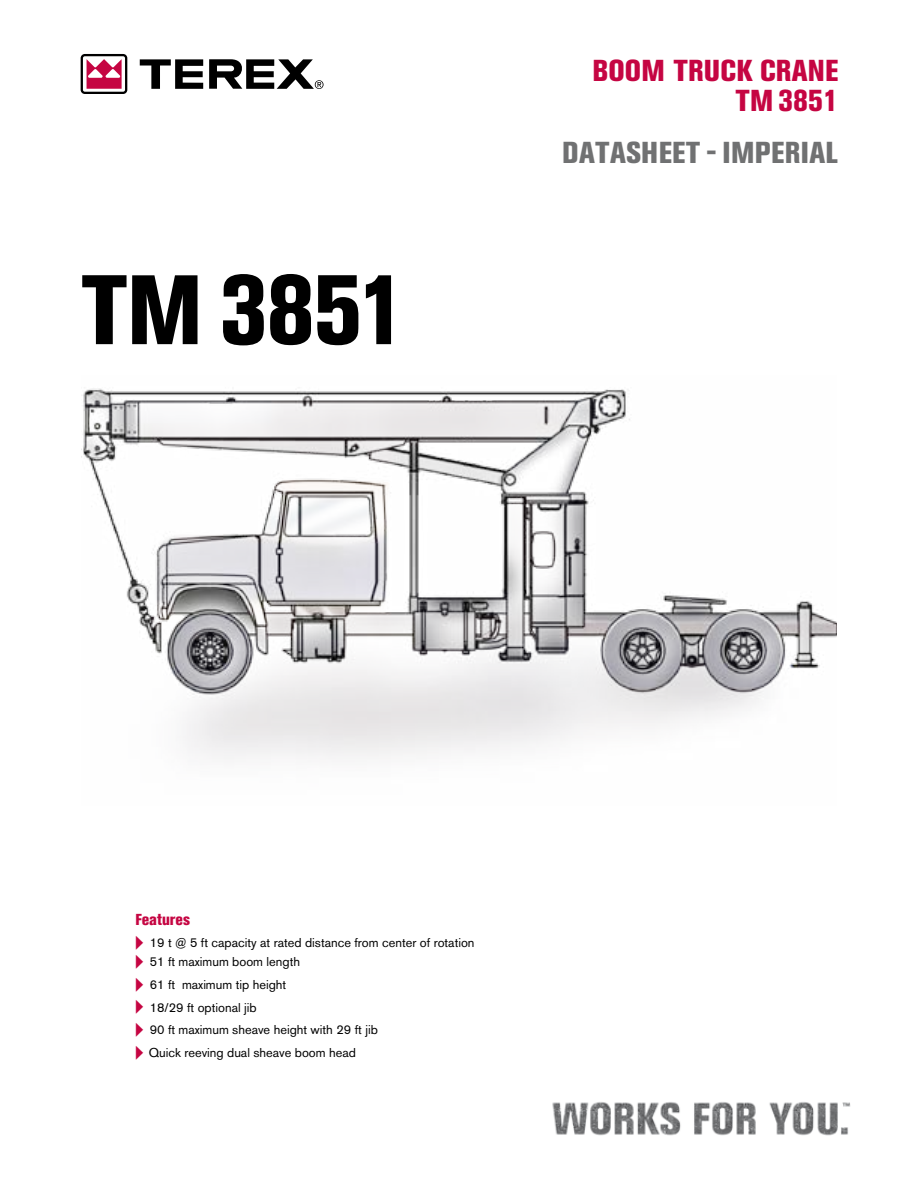
<style>
.page{position:relative;width:918px;height:1188px;background:#fff}
.page>*{position:absolute;margin:0;border:0;box-sizing:border-box;transform-origin:0 0}
.t1{font:800 condensed 97.5px "Akzidenz Grotesk BE";letter-spacing:-.015em;color:#000}
.t2{font:800 condensed 30px/30px "Akzidenz Grotesk BE";letter-spacing:.005em;color:#c50542;text-align:right}
.t3{font:800 condensed 30px "Akzidenz Grotesk BE";letter-spacing:.015em;color:#707172}
.t4{font:800 condensed 15.75px "Akzidenz Grotesk BE";color:#c50542}
.t5{font:12.75px/22.8px "Akzidenz Grotesk BE";color:#000}
.s1{font-family:"Lucida Grande";font-size:27px;color:#c50542}
</style>
<div class="page">
<img style="left:81px;top:388px;width:756px;height:371px">
<img style="left:552px;top:1102px;width:299px;height:34px">
<svg style="left:140px;top:59px;width:63px;height:30px"></svg>
<div style="left:81px;top:54px;width:46px;height:40px;border:2px solid #000;border-radius:3px"></div>
<svg style="left:209px;top:59px;width:115px;height:30px"></svg>
<svg style="left:87px;top:59px;width:35px;height:30px"></svg>
<h1 class="t1" style="left:81px;top:254px;width:327px">TM 3851</h1>
<h2 class="t2" style="left:592px;top:55px;width:247px">BOOM TRUCK CRANE<br>TM 3851</h2>
<h2 class="t3" style="left:562px;top:136px;width:278px">DATASHEET - IMPERIAL</h2>
<p class="t4" style="left:135px;top:910px;width:56px">Features</p>
<p class="t5" style="left:133px;top:934px;width:343px;line-height:18.5px"><span class="s1">‣</span> 19 t @ 5 ft capacity at rated distance from center of rotation <span class="s1">‣</span> 51 ft maximum boom length</p>
<p class="t5" style="left:133px;top:973px;width:246px"><span class="s1">‣</span> 61 ft maximum tip height<br><span class="s1">‣</span> 18/29 ft optional jib<br><span class="s1">‣</span> 90 ft maximum sheave height with 29 ft jib <span class="s1">‣</span> Quick reeving dual sheave boom head</p>
</div>
